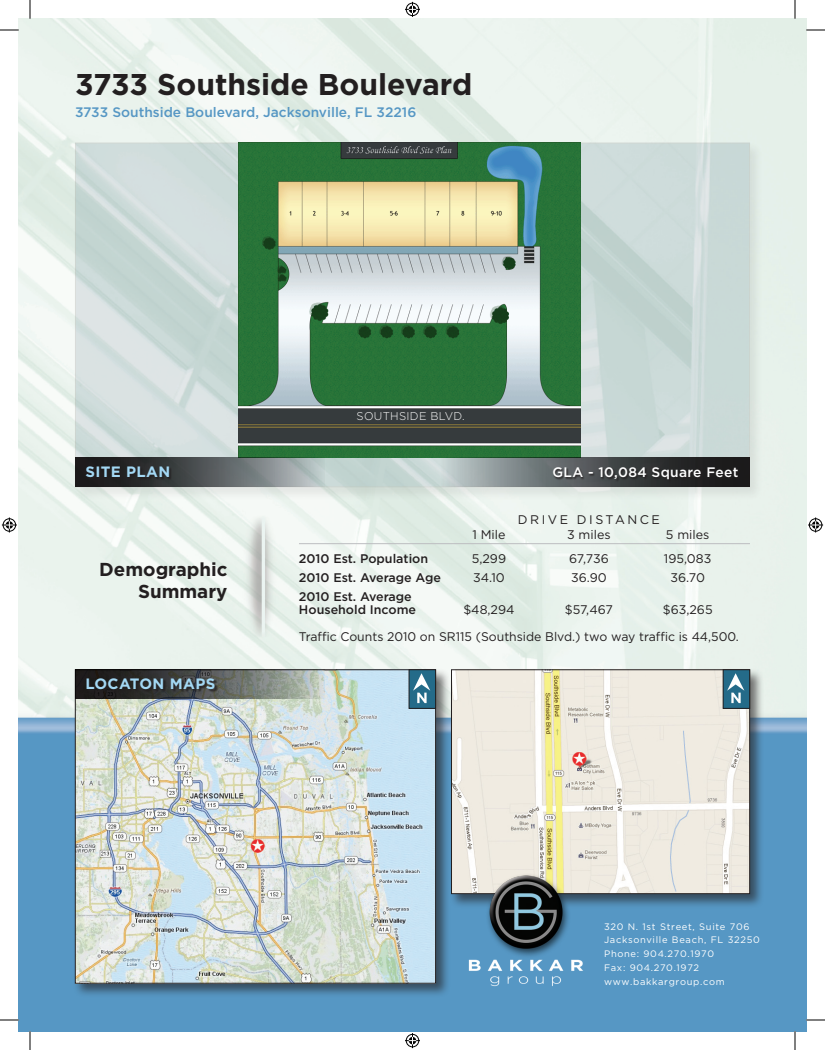
<style>
.page{position:relative;width:825px;height:1050px;background:#fff}
.page>*{position:absolute;margin:0;border:0;box-sizing:border-box;transform-origin:0 0}
.t1{font:700 30px "Gotham";color:#231f20}
.t2{font:700 18.75px/22.5px "Gotham";color:#231f20;text-align:right}
.t3{font:700 15px "Gotham";letter-spacing:.025em;color:#a3d8f4}
.t4{font:500 13.75px "Gotham";color:#5697c4}
.t5{font:500 13.75px "Gotham";letter-spacing:.025em;color:#fff}
.t6{font:12.5px/26.2px "Gotham";color:#231f20}
.t7{font:500 12.5px/13.8px "Gotham";color:#231f20}
.t8{font:300 11.25px "Gotham";letter-spacing:.025em;color:#fff}
.t9{font:9.38px/13.8px "Gotham";letter-spacing:.07em;color:#fff}
</style>
<div class="page">
<img style="left:19px;top:19px;width:787px;height:1012px">
<div style="left:74px;top:141px;width:690px;height:361px;background:#231f20;opacity:.61"></div>
<img style="left:77px;top:145px;width:671px;height:340px">
<hr style="left:299px;top:543px;width:451px;height:1px;background:#bcbdc0">
<img style="left:239px;top:143px;width:341px;height:315px">
<svg style="left:75px;top:458px;width:250px;height:29px;background:#616768"></svg>
<svg style="left:442px;top:458px;width:308px;height:29px;background:#666c6e"></svg>
<div style="left:86px;top:467px;width:86px;height:14px;background:#231f20"></div>
<div style="left:553px;top:468px;width:188px;height:15px;background:#231f20;opacity:.9"></div>
<div style="left:73px;top:668px;width:377px;height:330px;background:#231f20;opacity:.61"></div>
<img style="left:77px;top:671px;width:357px;height:311px">
<div style="left:450px;top:668px;width:315px;height:241px;background:#231f20;opacity:.61"></div>
<img style="left:453px;top:671px;width:295px;height:221px">
<div style="left:451px;top:669px;width:299px;height:225px;border:1px solid #231f20"></div>
<svg style="left:75px;top:669px;width:250px;height:29px;background:#616561"></svg>
<div style="left:87px;top:679px;width:131px;height:14px;background:#231f20;opacity:.9"></div>
<img style="left:416px;top:842px;width:204px;height:171px">
<div style="left:409px;top:670px;width:27px;height:38px;background:#246b89"></div>
<div style="left:409px;top:669px;width:27px;height:40px;border:1px solid #231f20"></div>
<div style="left:723px;top:670px;width:27px;height:38px;background:#246b89"></div>
<div style="left:723px;top:669px;width:27px;height:40px;border:1px solid #231f20"></div>
<svg style="left:413px;top:673px;width:17px;height:30px"></svg>
<svg style="left:727px;top:673px;width:17px;height:30px"></svg>
<svg style="left:0;top:29px;width:19px;height:2px"></svg>
<svg style="left:806px;top:29px;width:19px;height:2px"></svg>
<svg style="left:0;top:1019px;width:19px;height:2px"></svg>
<svg style="left:806px;top:1019px;width:19px;height:2px"></svg>
<svg style="left:29px;top:0;width:2px;height:19px"></svg>
<svg style="left:29px;top:1031px;width:2px;height:19px"></svg>
<svg style="left:794px;top:0;width:2px;height:19px"></svg>
<svg style="left:794px;top:1031px;width:2px;height:19px"></svg>
<svg style="left:405px;top:2px;width:15px;height:15px"></svg>
<svg style="left:405px;top:1033px;width:15px;height:15px"></svg>
<svg style="left:2px;top:518px;width:15px;height:14px"></svg>
<svg style="left:808px;top:518px;width:15px;height:14px"></svg>
<h1 class="t1" style="left:75px;top:67px;width:399px">3733 Southside Boulevard</h1>
<p class="t4" style="left:75px;top:105px;width:343px">3733 Southside Boulevard, Jacksonville, FL 32216</p>
<p class="t8" style="left:357px;top:410px;width:110px">SOUTHSIDE BLVD.</p>
<p class="t3" style="left:85px;top:463px;width:86px">Site Plan</p>
<p class="t5" style="left:552px;top:465px;width:188px">GLA - 10,084 Square Feet</p>
<p class="t6" style="left:518px;top:506px;width:69px">DRIVE dis</p>
<p class="t6" style="left:606px;top:506px;width:45px">tance</p>
<h2 class="t2" style="left:99px;top:557px;width:130px">Demographic<br>Summary</h2>
<p class="t3" style="left:85px;top:675px;width:120px">Locaton Maps</p>
<p class="t6" style="left:472px;top:521px;width:35px">1 Mile</p>
<p class="t6" style="left:567px;top:521px;width:45px">3 miles</p>
<p class="t6" style="left:666px;top:521px;width:45px">5 miles</p>
<p class="t7" style="left:299px;top:552px;width:131px">2010 Est. Population</p>
<p class="t6" style="left:472px;top:545px;width:36px">5,299</p>
<p class="t6" style="left:569px;top:545px;width:41px">67,736</p>
<p class="t6" style="left:664px;top:545px;width:49px">195,083</p>
<p class="t7" style="left:299px;top:570px;width:144px">2010 Est. Average Age</p>
<p class="t6" style="left:473px;top:564px;width:33px">34.10</p>
<p class="t6" style="left:571px;top:564px;width:37px">36.90</p>
<p class="t6" style="left:670px;top:564px;width:36px">36.70</p>
<p class="t7" style="left:299px;top:589px;width:119px">2010 Est. Average<br>Household Income</p>
<p class="t6" style="left:299px;top:597px;width:441px;text-indent:364px">$63,265<br>Traffic Counts 2010 on SR115 (Southside Blvd.) two way traffic is 44,500.</p>
<p class="t6" style="left:463px;top:597px;width:53px">$48,294</p>
<p class="t6" style="left:565px;top:597px;width:50px">$57,467</p>
<p class="t9" style="left:604px;top:919px;width:157px">320 N . 1st Street, Suite 706<br>Jacksonville Beach, FL 32250<br>Phone: 904.270.1970<br>Fax: 904.270.1972 www.bakkargroup.com</p>
</div>
